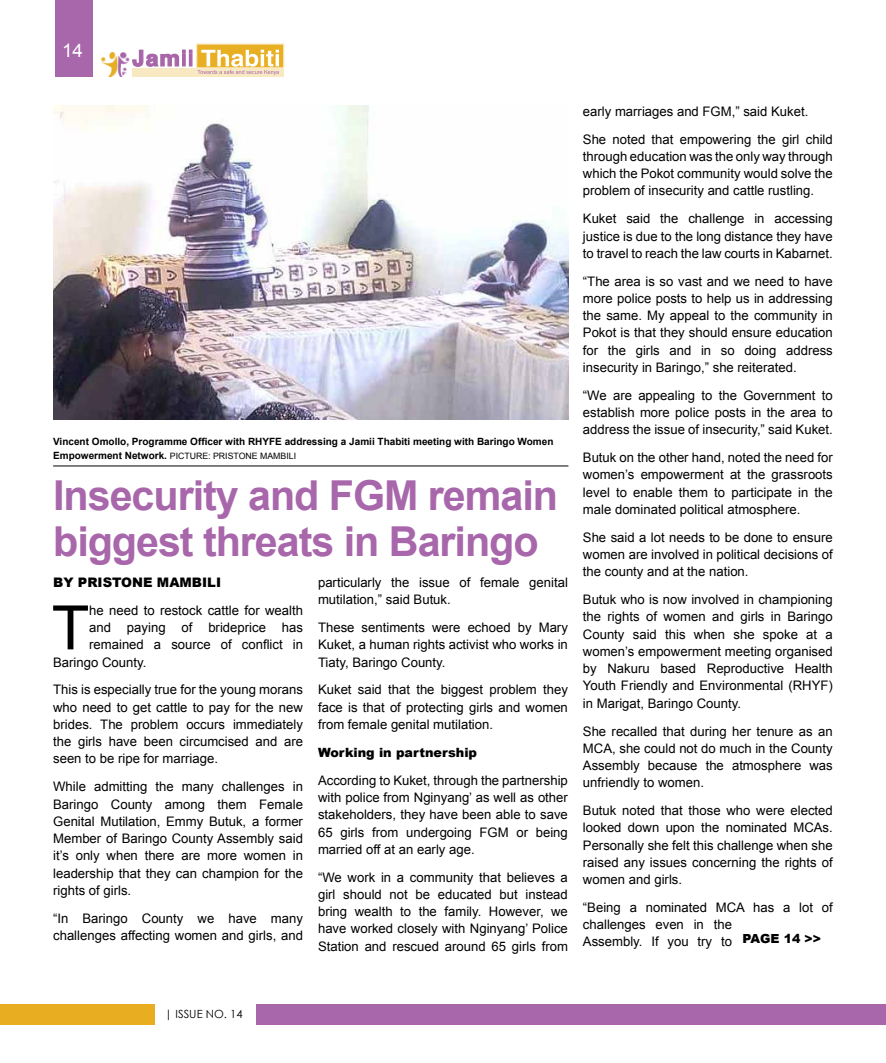
<style>
.page{position:relative;width:886px;height:1063px;background:#fff}
.page>*{position:absolute;margin:0;border:0;box-sizing:border-box;transform-origin:0 0}
.t1{font:61.38px "Arial";color:#000}
.t2{font:700 41.25px/46.2px "Arial";letter-spacing:-.025em;color:#a866ab}
.t3{font:18.75px "Arial";color:#fff}
.t4{font:13.12px/17.2px "Arial";color:#000;text-align:justify}
.t5{font:900 13.12px "Arial";color:#000}
.t6{font:900 12.75px "Arial";color:#000}
.t7{font:900 12.5px "Arial";letter-spacing:-.01em;color:#000}
.t8{font:11.25px "Century Gothic";color:#000}
.t9{font:700 10px/13.8px "Arial";color:#000}
.t10{font:8.75px "Arial";color:#000}
.s1{font-weight:400;font-size:8.75px}
</style>
<div class="page">
<div style="left:256px;top:1005px;width:630px;height:20px;background:#a866ab"></div>
<div style="left:0;top:1005px;width:155px;height:20px;background:#e8ad21"></div>
<div style="left:55px;top:0;width:37px;height:77px;background:#a866ab"></div>
<div style="left:107px;top:69px;width:177px;height:8px;background:#f9e9c3"></div>
<div style="left:196px;top:43px;width:88px;height:26px;background:#e9af22;border:1px solid #f9e9c3"></div>
<svg style="left:132px;top:49px;width:147px;height:26px"></svg>
<img style="left:100px;top:52px;width:32px;height:25px">
<img style="left:53px;top:105px;width:515px;height:315px">
<hr style="left:53px;top:466px;width:515px;height:1px;background:#000">
<h3 class="t3" style="left:62px;top:38px;width:22px">14</h3>
<p class="t9" style="left:53px;top:435px;width:502px">Vincent Omollo, Programme Officer with RHYFE addressing a Jamii Thabiti meeting with Baringo Women<br>Empowerment Network. <span class="s1">Picture</span></p>
<p class="t10" style="left:208px;top:450px;width:12px">: pristone</p>
<p class="t10" style="left:260px;top:450px;width:6px">mambili</p>
<h2 class="t2" style="left:53px;top:474px;width:506px">Insecurity and FGM remain biggest threats in Baringo</h2>
<p class="t5" style="left:53px;top:573px;width:169px">By Pristone Mambili</p>
<h1 class="t1" style="left:52px;top:588px;width:39px">T</h1>
<p class="t4" style="left:89px;top:602px;width:215px">he need to restock cattle for wealth</p>
<p class="t4" style="left:89px;top:619px;width:215px">and paying of brideprice has</p>
<p class="t4" style="left:89px;top:636px;width:215px">remained a source of conflict in</p>
<p class="t4" style="left:53px;top:654px;width:95px">Baringo County.</p>
<p class="t4" style="left:53px;top:681px;width:251px">This is especially true for the young morans who need to get cattle to pay for the new brides. The problem occurs immediately the girls have been circumcised and are seen to be ripe for marriage.</p>
<p class="t4" style="left:53px;top:778px;width:251px">While admitting the many challenges in Baringo County among them Female Genital Mutilation, Emmy Butuk, a former Member of Baringo County Assembly said it’s only when there are more women in leadership that they can champion for the rights of girls.</p>
<p class="t4" style="left:53px;top:910px;width:251px">“In Baringo County we have many challenges affecting women and girls, and</p>
<p class="t4" style="left:318px;top:574px;width:251px">particularly the issue of female genital mutilation,” said Butuk.</p>
<p class="t4" style="left:318px;top:619px;width:251px">These sentiments were echoed by Mary Kuket, a human rights activist who works in Tiaty, Baringo County.</p>
<p class="t4" style="left:318px;top:681px;width:251px">Kuket said that the biggest problem they face is that of protecting girls and women from female genital mutilation.</p>
<p class="t6" style="left:318px;top:743px;width:161px">Working in partnership</p>
<p class="t4" style="left:318px;top:772px;width:251px">According to Kuket, through the partnership with police from Nginyang’ as well as other stakeholders, they have been able to save 65 girls from undergoing FGM or being married off at an early age.</p>
<p class="t4" style="left:318px;top:869px;width:251px">“We work in a community that believes a girl should not be educated but instead bring wealth to the family. However, we have worked closely with Nginyang’ Police Station and rescued around 65 girls from</p>
<p class="t4" style="left:583px;top:97px;width:251px;line-height:27.9px">early marriages and FGM,” said Kuket.<br>She noted that empowering the girl child</p>
<p class="t4" style="left:583px;top:148px;width:251px">through education was the only way through which the Pokot community would solve the problem of insecurity and cattle rustling.</p>
<p class="t4" style="left:583px;top:210px;width:251px">Kuket said the challenge in accessing justice is due to the long distance they have to travel to reach the law courts in Kabarnet.</p>
<p class="t4" style="left:583px;top:273px;width:251px">“The area is so vast and we need to have more police posts to help us in addressing the same. My appeal to the community in Pokot is that they should ensure education for the girls and in so doing address insecurity in Baringo,” she reiterated.</p>
<p class="t4" style="left:583px;top:387px;width:251px">“We are appealing to the Government to establish more police posts in the area to address the issue of insecurity,” said Kuket.</p>
<p class="t4" style="left:583px;top:449px;width:251px">Butuk on the other hand, noted the need for women’s empowerment at the grassroots level to enable them to participate in the male dominated political atmosphere.</p>
<p class="t4" style="left:583px;top:529px;width:251px">She said a lot needs to be done to ensure women are involved in political decisions of the county and at the nation.</p>
<p class="t4" style="left:583px;top:591px;width:251px">Butuk who is now involved in championing the rights of women and girls in Baringo County said this when she spoke at a women’s empowerment meeting organised by Nakuru based Reproductive Health Youth Friendly and Environmental (RHYF) in Marigat, Baringo County.</p>
<p class="t4" style="left:583px;top:722px;width:251px">She recalled that during her tenure as an MCA, she could not do much in the County Assembly because the atmosphere was unfriendly to women.</p>
<p class="t4" style="left:583px;top:802px;width:251px">Butuk noted that those who were elected looked down upon the nominated MCAs.<br>Personally she felt this challenge when she raised any issues concerning the rights of women and girls.</p>
<p class="t4" style="left:583px;top:899px;width:251px;text-align:left">“Being a nominated MCA has a lot of challenges even in the<br>Assembly. If you try to</p>
<p class="t7" style="left:742px;top:930px;width:80px">PAGE 14 &gt;&gt;</p>
<p class="t8" style="left:165px;top:1007px;width:79px">| ISSUE NO. 14</p>
</div>
